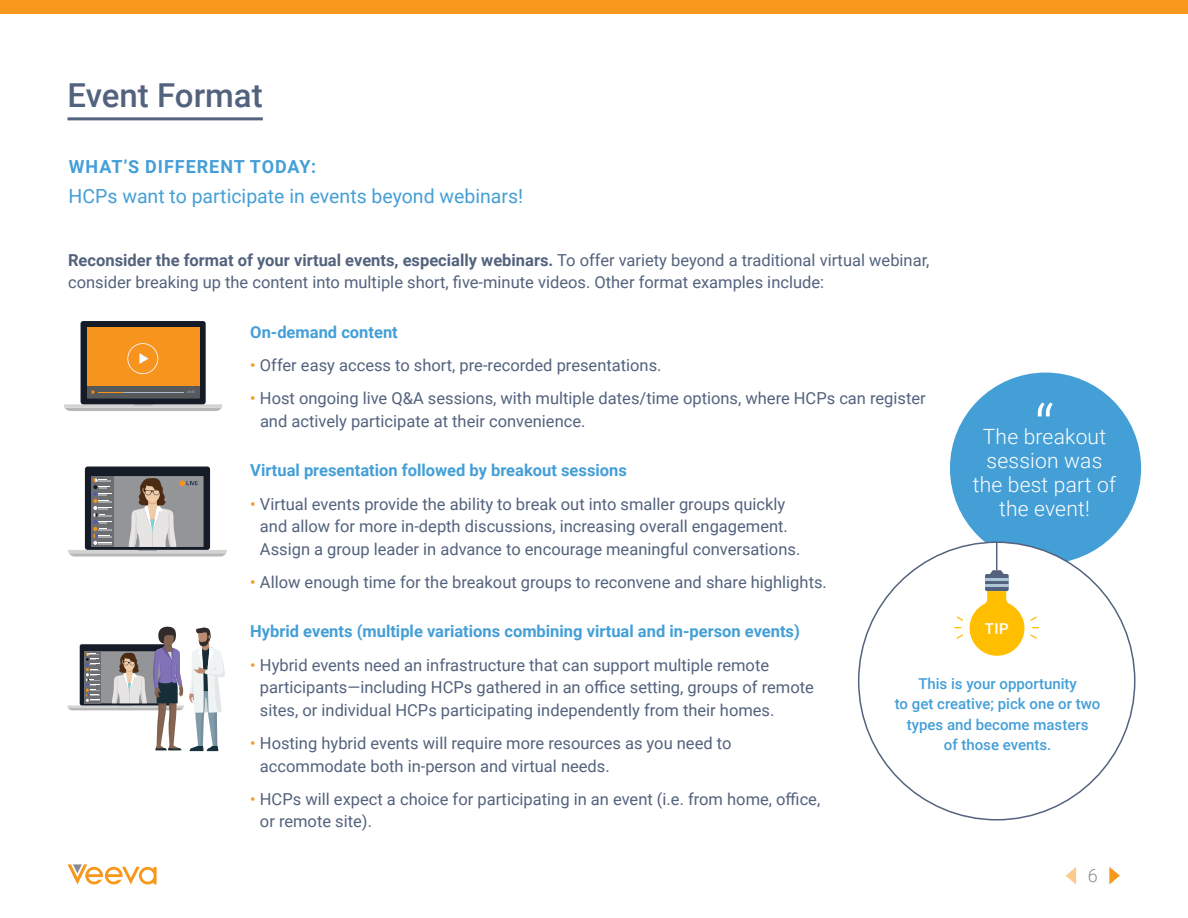
<style>
.page{position:relative;width:1188px;height:918px;background:#fff}
.page>*{position:absolute;margin:0;border:0;box-sizing:border-box;transform-origin:0 0}
.t1{font:300 66px "Roboto";color:#fff}
.t2{font:500 33px "Roboto";color:#53627d}
.t3{font:300 21px/24px "Roboto";letter-spacing:.01em;color:#fff;text-align:center}
.t4{font:19.5px "Roboto";color:#449fd7}
.t5{font:700 18px "Roboto";letter-spacing:.055em;color:#449fd7}
.t6{font:300 18px "Roboto";color:#898a8d}
.t7{font:16.5px/22.5px "Roboto";color:#53627d}
.t8{font:700 16.5px "Roboto";color:#449fd7}
.t9{font:500 15px/20.2px "Roboto";color:#449fd7;text-align:center}
.t10{font:500 15px "Roboto";color:#fff}
.s1{font-weight:700}
.s2{color:#f7981d}
</style>
<div class="page">
<svg style="left:68px;top:864px;width:89px;height:21px"></svg>
<div style="left:950px;top:373px;width:191px;height:191px;background:#449fd7;border-radius:50%"></div>
<svg style="left:1109px;top:867px;width:11px;height:18px"></svg>
<svg style="left:1066px;top:867px;width:10px;height:18px"></svg>
<div style="left:0;top:0;width:1188px;height:14px;background:#f7981d"></div>
<div style="left:859px;top:542px;width:276px;height:278px;background:#fff;border-radius:50%"></div>
<hr style="left:68px;top:117px;width:195px;height:3px;background:#53627d">
<div style="left:985px;top:574px;width:24px;height:17px;background:#53627d;border-radius:2px"></div>
<hr style="left:985px;top:578px;width:24px;height:3px;background:#adc7d6">
<hr style="left:985px;top:584px;width:24px;height:3px;background:#adc7d6">
<svg style="left:969px;top:591px;width:55px;height:65px"></svg>
<svg style="left:1030px;top:634px;width:7px;height:5px"></svg>
<svg style="left:1030px;top:616px;width:7px;height:5px"></svg>
<svg style="left:957px;top:616px;width:6px;height:5px"></svg>
<svg style="left:957px;top:634px;width:6px;height:5px"></svg>
<svg style="left:990px;top:542px;width:14px;height:32px"></svg>
<svg style="left:64px;top:404px;width:159px;height:7px"></svg>
<div style="left:81px;top:321px;width:125px;height:83px;background:#151c28;border-radius:3px"></div>
<svg style="left:87px;top:327px;width:112px;height:71px;background:#dd8c2c"></svg>
<div style="left:85px;top:467px;width:125px;height:83px;background:#151c28;border-radius:3px"></div>
<svg style="left:68px;top:476px;width:159px;height:81px"></svg>
<svg style="left:67px;top:627px;width:158px;height:124px"></svg>
<h2 class="t2" style="left:68px;top:72px;width:197px">Event Format</h2>
<p class="t5" style="left:69px;top:154px;width:249px">WHAT’S DIFFERENT TODAY:</p>
<p class="t4" style="left:69px;top:183px;width:456px">HCPs want to participate in events beyond webinars!</p>
<p class="t7" style="left:68px;top:248px;width:863px"><span class="s1">Reconsider the format of your virtual events, especially webinars.</span> To offer variety beyond a traditional virtual webinar, consider breaking up the content into multiple short, five-minute videos. Other format examples include:</p>
<p class="t8" style="left:250px;top:320px;width:149px">On-demand content</p>
<p class="t7" style="left:250px;top:353px;width:413px"><span class="s2">•</span> Offer easy access to short, pre-recorded presentations.</p>
<p class="t7" style="left:260px;top:387px;width:667px;text-indent:-10px"><span class="s2">•</span> Host ongoing live Q&amp;A sessions, with multiple dates/time options, where HCPs can register and actively participate at their convenience.</p>
<p class="t8" style="left:250px;top:459px;width:378px">Virtual presentation followed by breakout sessions</p>
<p class="t7" style="left:260px;top:492px;width:542px;text-indent:-10px"><span class="s2">•</span> Virtual events provide the ability to break out into smaller groups quickly and allow for more in-depth discussions, increasing overall engagement.<br>Assign a group leader in advance to encourage meaningful conversations.</p>
<p class="t7" style="left:250px;top:570px;width:578px"><span class="s2">•</span> Allow enough time for the breakout groups to reconvene and share highlights.</p>
<p class="t8" style="left:250px;top:620px;width:551px">Hybrid events (multiple variations combining virtual and in-person events)</p>
<p class="t7" style="left:260px;top:653px;width:555px;text-indent:-10px"><span class="s2">•</span> Hybrid events need an infrastructure that can support multiple remote participants—including HCPs gathered in an office setting, groups of remote sites, or individual HCPs participating independently from their homes.</p>
<p class="t7" style="left:260px;top:731px;width:473px;text-indent:-10px"><span class="s2">•</span> Hosting hybrid events will require more resources as you need to accommodate both in-person and virtual needs.</p>
<p class="t7" style="left:260px;top:787px;width:562px;text-indent:-10px"><span class="s2">•</span> HCPs will expect a choice for participating in an event (i.e. from home, office, or remote site).</p>
<h1 class="t1" style="left:1035px;top:383px;width:21px">“</h1>
<p class="t3" style="left:973px;top:447px;width:145px">session was the best part of the event!</p>
<p class="t3" style="left:983px;top:423px;width:125px">The breakout</p>
<p class="t10" style="left:985px;top:618px;width:25px">TIP</p>
<p class="t9" style="left:895px;top:673px;width:207px">This is your opportunity<br>to get creative; pick one or two types and become masters<br>of those events.</p>
<p class="t6" style="left:1088px;top:863px;width:11px">6</p>
</div>
